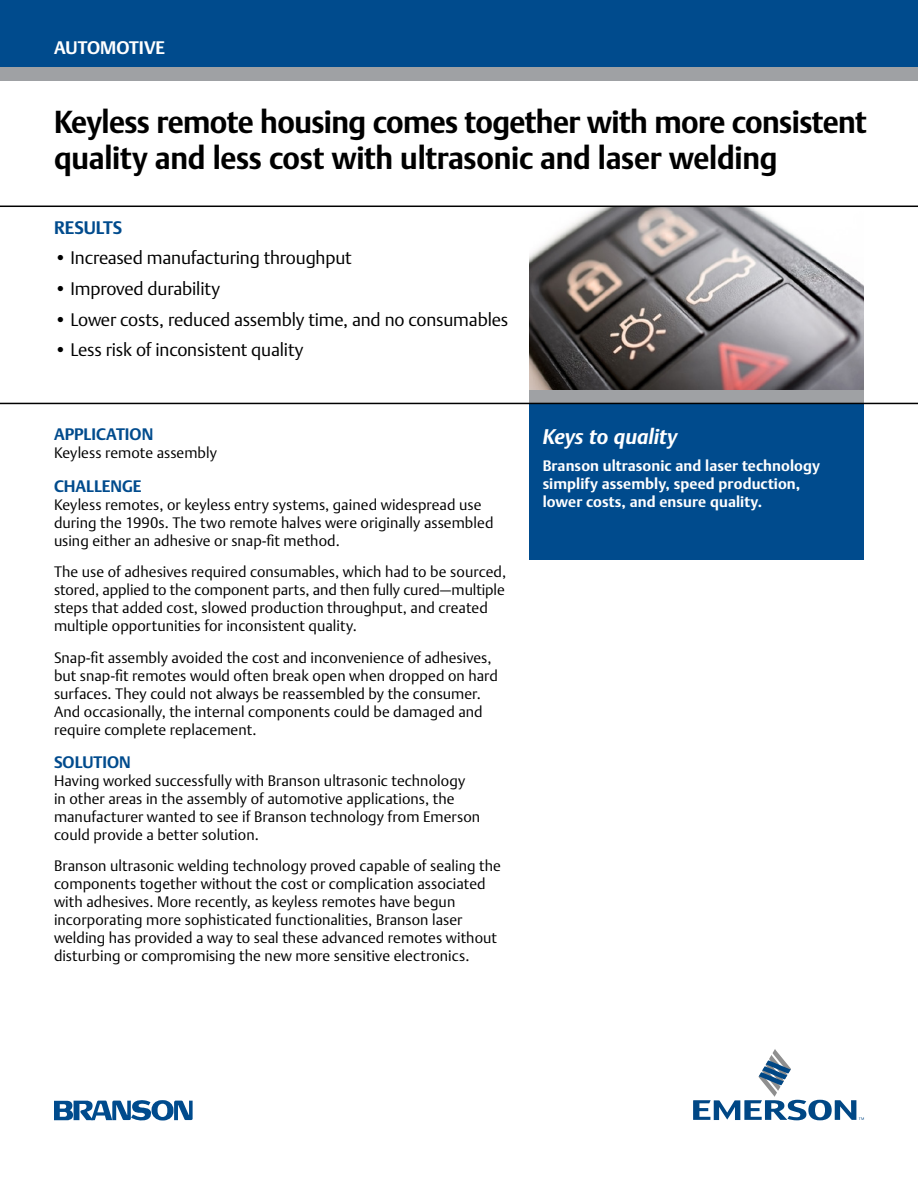
<style>
.page{position:relative;width:918px;height:1188px;background:#fff}
.page>*{position:absolute;margin:0;border:0;box-sizing:border-box;transform-origin:0 0}
.t1{font:700 31.5px/36px "DTL Argo TOT";letter-spacing:-.02em;color:#000;scale:.95 1}
.t2{font:italic 700 21px "DTL Argo TOT";letter-spacing:-.005em;color:#fff}
.t3{font:300 18px "DTL Argo TOT";letter-spacing:-.01em;color:#000}
.t4{font:700 18px "DTL Argo TOT";color:#fff}
.t5{font:700 18px "DTL Argo TOT";color:#004b8d}
.t6{font:700 16.5px "DTL Argo TOT";color:#004b8d}
.t7{font:300 15px/18px "DTL Argo TOT";letter-spacing:.005em;color:#000}
.t8{font:700 15px/18px "DTL Argo TOT";letter-spacing:.005em;color:#fff}
</style>
<div class="page">
<img style="left:529px;top:207px;width:335px;height:183px">
<div style="left:529px;top:390px;width:335px;height:14px;background:#9fa1a4"></div>
<div style="left:529px;top:404px;width:335px;height:156px;background:#004b8d"></div>
<div style="left:0;top:0;width:918px;height:68px;background:#004b8d"></div>
<div style="left:0;top:68px;width:918px;height:13px;background:#9fa1a4"></div>
<hr style="left:0;top:206px;width:918px;height:1px;background:#000">
<hr style="left:0;top:403px;width:918px;height:1px;background:#000">
<svg style="left:54px;top:1100px;width:139px;height:20px"></svg>
<svg style="left:693px;top:1049px;width:171px;height:71px"></svg>
<p class="t4" style="left:54px;top:37px;width:113px">AUTOMOTIVE</p>
<p class="t1" style="left:54px;top:104px;width:857px">Keyless remote housing comes together with more consistent quality and less cost with ultrasonic and laser welding</p>
<p class="t5" style="left:54px;top:217px;width:70px">RESULTS</p>
<p class="t3" style="left:54px;top:247px;width:299px">• Increased manufacturing throughput</p>
<p class="t3" style="left:54px;top:278px;width:168px">• Improved durability</p>
<p class="t3" style="left:54px;top:309px;width:456px">• Lower costs, reduced assembly time, and no consumables</p>
<p class="t3" style="left:54px;top:339px;width:251px">• Less risk of inconsistent quality</p>
<p class="t6" style="left:54px;top:425px;width:101px">APPLICATION</p>
<p class="t7" style="left:54px;top:444px;width:165px">Keyless remote assembly</p>
<p class="t6" style="left:54px;top:476px;width:89px">CHALLENGE</p>
<p class="t7" style="left:54px;top:495px;width:441px">Keyless remotes, or keyless entry systems, gained widespread use during the 1990s. The two remote halves were originally assembled using either an adhesive or snap-fit method.</p>
<p class="t7" style="left:54px;top:563px;width:454px">The use of adhesives required consumables, which had to be sourced, stored, applied to the component parts, and then fully cured—multiple steps that added cost, slowed production throughput, and created multiple opportunities for inconsistent quality.</p>
<p class="t7" style="left:54px;top:648px;width:445px">Snap-fit assembly avoided the cost and inconvenience of adhesives, but snap-fit remotes would often break open when dropped on hard surfaces. They could not always be reassembled by the consumer.<br>And occasionally, the internal components could be damaged and require complete replacement.</p>
<p class="t6" style="left:54px;top:752px;width:78px">SOLUTION</p>
<p class="t7" style="left:54px;top:772px;width:428px">Having worked successfully with Branson ultrasonic technology in other areas in the assembly of automotive applications, the manufacturer wanted to see if Branson technology from Emerson could provide a better solution.</p>
<p class="t7" style="left:54px;top:857px;width:448px">Branson ultrasonic welding technology proved capable of sealing the components together without the cost or complication associated with adhesives. More recently, as keyless remotes have begun incorporating more sophisticated functionalities, Branson laser welding has provided a way to seal these advanced remotes without disturbing or compromising the new more sensitive electronics.</p>
<p class="t2" style="left:543px;top:424px;width:136px">Keys to quality</p>
<p class="t8" style="left:543px;top:457px;width:279px">Branson ultrasonic and laser technology simplify assembly, speed production, lower costs, and ensure quality.</p>
</div>
